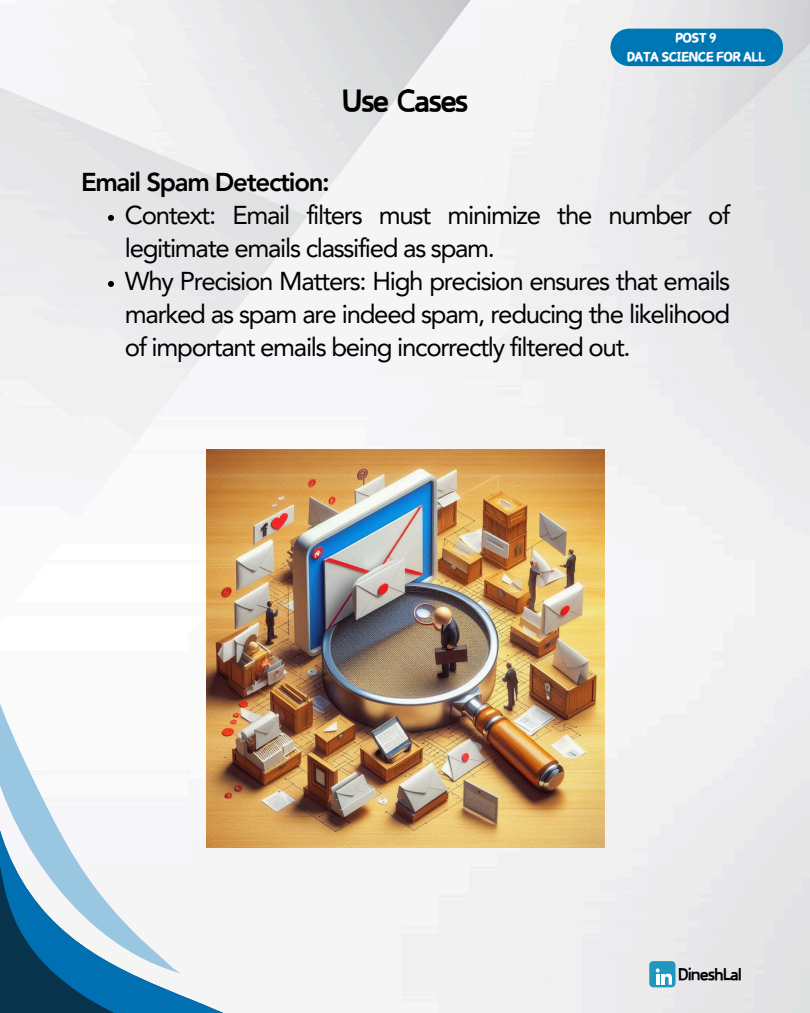
<style>
.page{position:relative;width:810px;height:1013px;background:#fff}
.page>*{position:absolute;margin:0;border:0;box-sizing:border-box;transform-origin:0 0}
.t1{font:900 35.8px "Canva Funny";letter-spacing:-.05em;color:#000}
.t2{font:25.8px/33px "Avenir LT Pro";letter-spacing:-.05em;color:#000}
.t3{font:800 25.8px "Avenir LT Pro";letter-spacing:-.05em;color:#000}
.t4{font:900 19.3px "Canva Funny";letter-spacing:-.05em;color:#000}
.t5{font:14.8px "Canva Champion";letter-spacing:-.05em;color:#fff}
</style>
<div class="page">
<img style="left:0;top:0;width:810px;height:1012px">
<div style="left:649px;top:961px;width:27px;height:26px;background:#2197bd;border-radius:4px"></div>
<svg style="left:656px;top:968px;width:16px;height:16px"></svg>
<div style="left:610px;top:29px;width:173px;height:37px;background:#0077b5"></div>
<svg style="left:0;top:799px;width:316px;height:213px;fill:#f5f5f5"></svg>
<svg style="left:0;top:680px;width:183px;height:293px;fill:#f5f5fa"></svg>
<img style="left:206px;top:449px;width:398px;height:398px">
<svg style="left:108px;top:215px;width:6px;height:6px"></svg>
<svg style="left:108px;top:281px;width:6px;height:6px"></svg>
<h2 class="t1" style="left:341px;top:84px;width:129px">Use Cases</h2>
<p class="t5" style="left:675px;top:30px;width:43px">POST 9</p>
<p class="t5" style="left:627px;top:48px;width:140px">DATA SCIENCE FOR ALL</p>
<p class="t3" style="left:81px;top:171px;width:250px">Email Spam Detection:</p>
<p class="t2" style="left:125px;top:201px;width:607px">Context: Email filters must minimize the number of legitimate emails classified as spam.</p>
<h1 class="t2" style="left:125px;top:267px;width:607px;text-align:justify">Why Precision Matters: High precision ensures that emails marked as spam are indeed spam, reducing the likelihood of important emails being incorrectly filtered out.</h1>
<p class="t4" style="left:678px;top:965px;width:66px">DineshLal</p>
</div>
